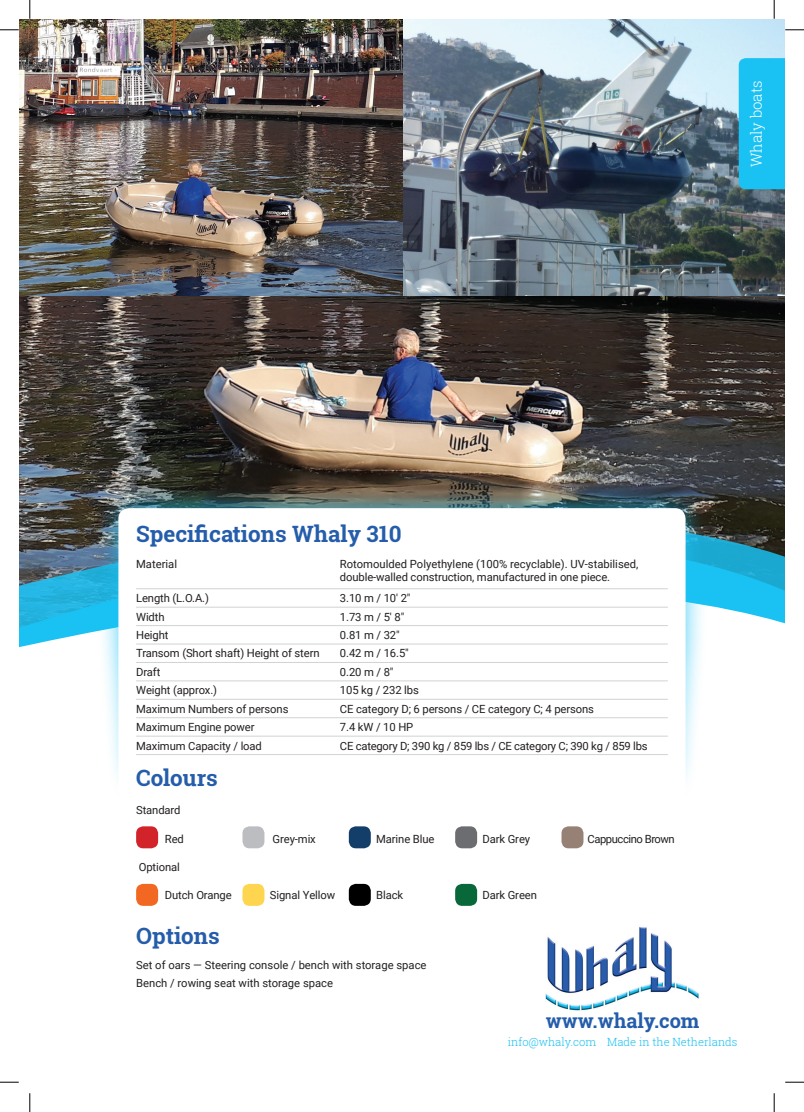
<style>
.page{position:relative;width:804px;height:1112px;background:#fff}
.page>*{position:absolute;margin:0;border:0;box-sizing:border-box;transform-origin:0 0}
.t1{font:700 22.5px "Roboto Slab";color:#255dab}
.t2{font:700 20px "Roboto Slab";color:#255dab}
.t3{font:300 15px "Roboto Slab";color:#fff}
.t4{font:11.25px/13.5px "Roboto";letter-spacing:-.01em;color:#231f20}
.t5{font:300 11.25px "Roboto Slab";color:#1ac1f3}
.t6{font:11.25px "Roboto";letter-spacing:-.04em;color:#231f20}
</style>
<div class="page">
<img style="left:19px;top:19px;width:766px;height:414px">
<img style="left:19px;top:433px;width:766px;height:93px">
<svg style="left:19px;top:526px;width:766px;height:122px"></svg>
<img style="left:97px;top:487px;width:609px;height:289px">
<svg style="left:118px;top:508px;width:567px;height:398px"></svg>
<hr style="left:136px;top:589px;width:532px;height:1px;background:#d1d2d4">
<hr style="left:136px;top:607px;width:532px;height:1px;background:#d1d2d4">
<hr style="left:136px;top:625px;width:532px;height:1px;background:#d1d2d4">
<hr style="left:136px;top:644px;width:532px;height:1px;background:#d1d2d4">
<hr style="left:136px;top:662px;width:532px;height:1px;background:#d1d2d4">
<hr style="left:136px;top:681px;width:532px;height:1px;background:#d1d2d4">
<hr style="left:136px;top:699px;width:532px;height:1px;background:#d1d2d4">
<hr style="left:136px;top:717px;width:532px;height:1px;background:#d1d2d4">
<hr style="left:136px;top:736px;width:532px;height:1px;background:#d1d2d4">
<hr style="left:136px;top:754px;width:532px;height:1px;background:#d1d2d4">
<div style="left:136px;top:826px;width:22px;height:22px;background:#d2222a;border-radius:7px"></div>
<div style="left:136px;top:884px;width:22px;height:22px;background:#f26721;border-radius:7px"></div>
<div style="left:242px;top:826px;width:22px;height:22px;background:#bcbdc0;border-radius:7px"></div>
<div style="left:242px;top:884px;width:22px;height:22px;background:#fdd54e;border-radius:7px"></div>
<div style="left:349px;top:826px;width:22px;height:22px;background:#143e6a;border-radius:7px"></div>
<div style="left:349px;top:884px;width:22px;height:22px;background:#000001;border-radius:7px"></div>
<div style="left:455px;top:884px;width:22px;height:22px;background:#09683a;border-radius:7px"></div>
<div style="left:455px;top:826px;width:22px;height:22px;background:#6c6d70;border-radius:7px"></div>
<div style="left:561px;top:826px;width:22px;height:22px;background:#978174;border-radius:7px"></div>
<div style="left:738px;top:58px;width:47px;height:131px;background:#1ac1f3"></div>
<img style="left:545px;top:926px;width:154px;height:85px">
<svg style="left:0;top:29px;width:19px;height:2px"></svg>
<svg style="left:785px;top:29px;width:19px;height:2px"></svg>
<svg style="left:0;top:1081px;width:19px;height:2px"></svg>
<svg style="left:785px;top:1081px;width:19px;height:2px"></svg>
<svg style="left:29px;top:0;width:2px;height:19px"></svg>
<svg style="left:29px;top:1093px;width:2px;height:19px"></svg>
<svg style="left:773px;top:0;width:2px;height:19px"></svg>
<svg style="left:773px;top:1093px;width:2px;height:19px"></svg>
<h3 class="t3" style="left:746px;top:167px;width:88px;rotate:-90deg">Whaly boats</h3>
<h1 class="t1" style="left:136px;top:518px;width:267px">Specifications Whaly 310</h1>
<p class="t4" style="left:136px;top:557px;width:42px">Material</p>
<p class="t4" style="left:340px;top:557px;width:300px">Rotomoulded Polyethylene (100% recyclable). UV-stabilised, double-walled construction, manufactured in one piece.</p>
<p class="t4" style="left:136px;top:591px;width:74px">Length (L.O.A.)</p>
<p class="t4" style="left:340px;top:591px;width:72px">3.10 m / 10' 2"</p>
<p class="t4" style="left:136px;top:609px;width:30px">Width</p>
<p class="t4" style="left:340px;top:609px;width:66px">1.73 m / 5' 8"</p>
<p class="t4" style="left:136px;top:628px;width:34px">Height</p>
<p class="t4" style="left:340px;top:628px;width:61px">0.81 m / 32"</p>
<p class="t4" style="left:136px;top:646px;width:185px">Transom (Short shaft) Height of stern</p>
<p class="t4" style="left:340px;top:646px;width:70px">0.42 m / 16.5"</p>
<p class="t4" style="left:136px;top:665px;width:26px">Draft</p>
<p class="t4" style="left:340px;top:665px;width:55px">0.20 m / 8"</p>
<p class="t4" style="left:136px;top:683px;width:83px">Weight (approx.)</p>
<p class="t4" style="left:340px;top:683px;width:80px">105 kg / 232 lbs</p>
<p class="t4" style="left:136px;top:702px;width:154px">Maximum Numbers of persons</p>
<p class="t4" style="left:340px;top:702px;width:256px">CE category D; 6 persons / CE category C; 4 persons</p>
<p class="t4" style="left:136px;top:720px;width:120px">Maximum Engine power</p>
<p class="t4" style="left:340px;top:720px;width:75px">7.4 kW / 10 HP</p>
<p class="t4" style="left:136px;top:738px;width:127px">Maximum Capacity / load</p>
<p class="t4" style="left:340px;top:738px;width:309px">CE category D; 390 kg / 859 lbs / CE category C; 390 kg / 859 lbs</p>
<h1 class="t1" style="left:136px;top:762px;width:83px">Colours</h1>
<p class="t4" style="left:136px;top:803px;width:46px">Standard</p>
<p class="t4" style="left:165px;top:831px;width:21px">Red</p>
<p class="t4" style="left:273px;top:831px;width:45px">Grey-mix</p>
<p class="t4" style="left:376px;top:831px;width:60px">Marine Blue</p>
<p class="t4" style="left:482px;top:831px;width:49px">Dark Grey</p>
<p class="t6" style="left:587px;top:831px;width:89px">Cappuccino Brown</p>
<p class="t4" style="left:139px;top:860px;width:43px">Optional</p>
<p class="t4" style="left:165px;top:888px;width:68px">Dutch Orange</p>
<p class="t4" style="left:270px;top:888px;width:67px">Signal Yellow</p>
<p class="t4" style="left:376px;top:888px;width:28px">Black</p>
<p class="t4" style="left:482px;top:888px;width:56px">Dark Green</p>
<h1 class="t1" style="left:136px;top:920px;width:85px">Options</h1>
<p class="t4" style="left:136px;top:955px;width:292px;line-height:18.4px">Set of oars — Steering console / bench with storage space<br>Bench / rowing seat with storage space</p>
<h2 class="t2" style="left:546px;top:1007px;width:155px">www.whaly.com</h2>
<p class="t5" style="left:508px;top:1035px;width:231px">info@whaly.com Made in the Netherlands</p>
</div>
